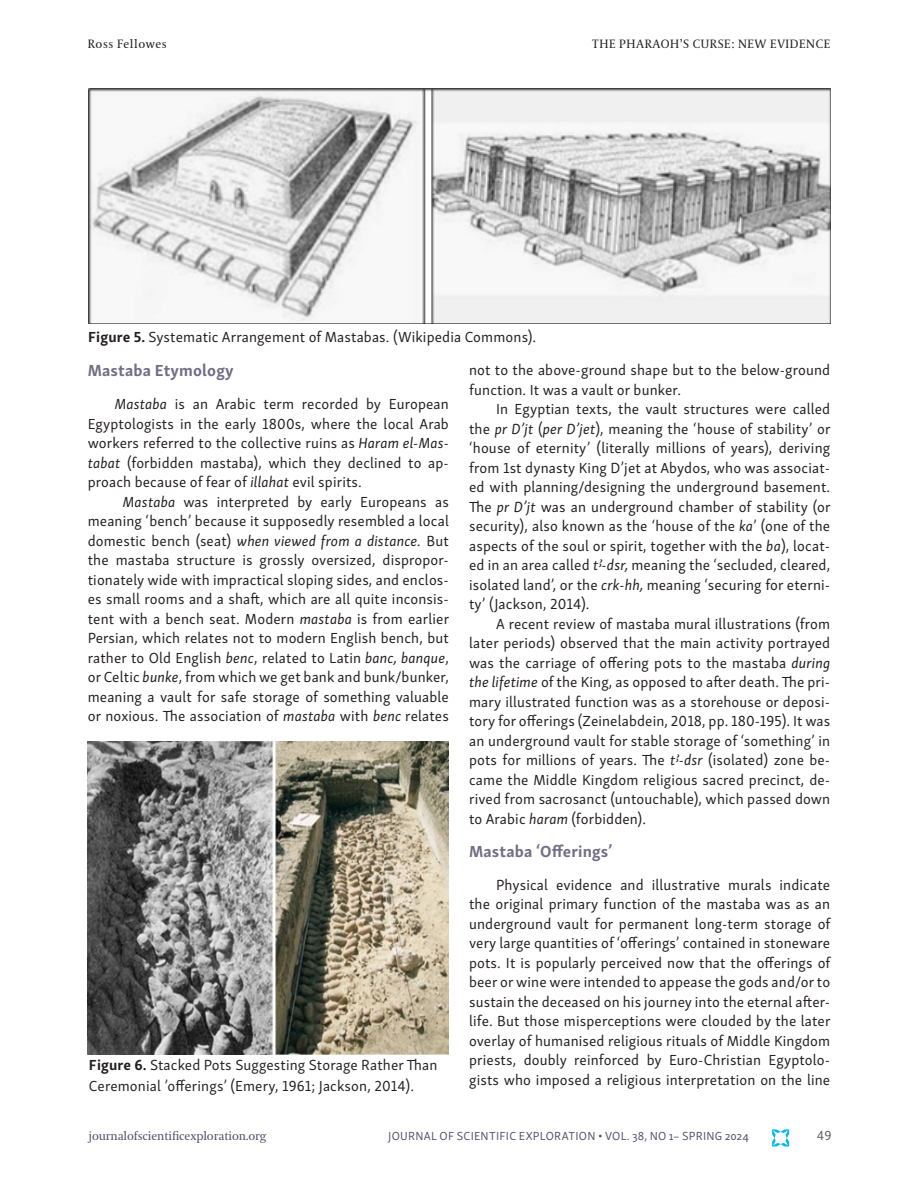
<style>
.page{position:relative;width:918px;height:1188px;background:#fff}
.page>*{position:absolute;margin:0;border:0;box-sizing:border-box;transform-origin:0 0}
.t1{font:700 16.5px "Skolar Sans PE";letter-spacing:.01em;color:#726e85}
.t2{font:15px/19.5px "Skolar Sans PE";letter-spacing:.01em;color:#231f20;text-align:justify}
.t3{font:15px/21px "Skolar Sans PE";letter-spacing:.01em;color:#222}
.t4{font:13.5px "Skolar Sans PE";color:#66605e}
.t5{font:12px "Skolar Sans PE";letter-spacing:.025em;color:#53506a}
.t6{font:12px "Coranto 2";letter-spacing:.05em;color:#231f20}
.t7{font:12px "Coranto 2";letter-spacing:-.01em;color:#53506a}
.s1{font-weight:700}
.s2{font-style:italic}
.s3{font-weight:700;color:#231f20}
.s4{color:#231f20}
.s5{font-family:"Arial";font-style:italic}
.s6{font-style:italic;color:#202122}
.s7{font-family:"Arial";font-style:italic;color:#202122}
.s8{color:#202122}
</style>
<div class="page">
<svg style="left:772px;top:1129px;width:17px;height:18px"></svg>
<img style="left:89px;top:89px;width:741px;height:235px">
<img style="left:88px;top:741px;width:360px;height:313px">
<p class="t6" style="left:88px;top:37px;width:81px">Ross Fellowes</p>
<p class="t6" style="left:592px;top:37px;width:239px">THE PHARAOH’S CURSE: NEW EVIDENCE</p>
<p class="t2" style="left:88px;top:326px;width:450px"><span class="s1">Figure 5.</span> Systematic Arrangement of Mastabas. (Wikipedia Commons).</p>
<p class="t1" style="left:88px;top:357px;width:147px">Mastaba Etymology</p>
<p class="t2" style="left:88px;top:393px;width:363px;text-indent:27px"><span class="s2">Mastaba</span> is an Arabic term recorded by European Egyptologists in the early 1800s, where the local Arab workers referred to the collective ruins as <span class="s2">Haram el-Mas&shy;tabat</span> (forbidden mastaba), which they declined to ap&shy;proach because of fear of <span class="s2">illahat</span> evil spirits.</p>
<p class="t2" style="left:88px;top:491px;width:363px;text-indent:35px"><span class="s2">Mastaba</span> was interpreted by early Europeans as meaning ‘bench’ because it supposedly resembled a local domestic bench (seat) <span class="s2">when viewed from a distance.</span> But the mastaba structure is grossly oversized, dispropor&shy;tionately wide with impractical sloping sides, and enclos&shy;es small rooms and a shaft, which are all quite inconsis&shy;tent with a bench seat. Modern <span class="s2">mastaba</span> is from earlier Persian, which relates not to modern English bench, but rather to Old English <span class="s2">benc</span>, related to Latin <span class="s2">banc, banque</span>, or Celtic <span class="s2">bunke</span>, from which we get bank and bunk/bunker, meaning a vault for safe storage of something valuable or noxious. The association of <span class="s2">mastaba</span> with <span class="s2">benc</span> relates</p>
<p class="t3" style="left:89px;top:1054px;width:350px"><span class="s3">Figure 6.</span> <span class="s4">S</span>tacked Pots Suggesting Storage Rather Than<br>Ceremonial ’offerings’ (Emery, 1961; Jackson, 2014).</p>
<p class="t2" style="left:469px;top:359px;width:363px">not to the above-ground shape but to the below-ground function. It was a vault or bunker.</p>
<p class="t2" style="left:469px;top:398px;width:363px;text-indent:27px">In Egyptian texts, the vault structures were called the <span class="s2">pr D’jt</span> (<span class="s2">per D’jet</span>), meaning the ‘house of stability’ or ‘house of eternity’ (literally millions of years), deriving from 1st dynasty King D’jet at Abydos, who was associat&shy;ed with planning/designing the underground basement.<br>The <span class="s2">pr D’jt</span> was an underground chamber of stability (or security), also known as the ‘house of the <span class="s2">ka</span>’ (one of the aspects of the soul or spirit, together with the <span class="s2">ba</span>), locat&shy;ed in an area called <span class="s2">t</span><span class="s5">ꜣ</span><span class="s2">-dsr,</span> meaning the ‘secluded, cleared, isolated land’, or the <span class="s2">crk-hh,</span> meaning ‘securing for eterni&shy;ty’ (Jackson, 2014).</p>
<p class="t2" style="left:469px;top:613px;width:363px;text-indent:27px">A recent review of mastaba mural illustrations (from later periods) observed that the main activity portrayed was the carriage of offering pots to the mastaba <span class="s2">during the lifetime</span> of the King, as opposed to after death. The pri&shy;mary illustrated function was as a storehouse or deposi&shy;tory for offerings (Zeinelabdein, 2018, pp. 180-195). It was an underground vault for stable storage of ‘something’ in pots for millions of years. The <span class="s6">t</span><span class="s7">ꜣ</span><span class="s6">-dsr</span> <span class="s8">(isolated) zone</span> be&shy;came the Middle Kingdom religious sacred precinct, de&shy;rived from sacrosanct (untouchable), which passed down to Arabic <span class="s2">haram</span> (forbidden).</p>
<p class="t1" style="left:469px;top:838px;width:145px">Mastaba ‘Offerings’</p>
<p class="t2" style="left:469px;top:874px;width:363px;text-indent:27px">Physical evidence and illustrative murals indicate the original primary function of the mastaba was as an underground vault for permanent long-term storage of very large quantities of ‘offerings’ contained in stoneware pots. It is popularly perceived now that the offerings of beer or wine were intended to appease the gods and/or to sustain the deceased on his journey into the eternal after&shy;life. But those misperceptions were clouded by the later overlay of humanised religious rituals of Middle Kingdom priests, doubly reinforced by Euro-Christian Egyptolo&shy;gists who imposed a religious interpretation on the line</p>
<p class="t7" style="left:89px;top:1129px;width:180px">journalofscientificexploration.org</p>
<p class="t5" style="left:388px;top:1127px;width:362px">JOURNAL OF SCIENTIFIC EXPLORATION • VOL. 38, NO 1– SPRING 2024</p>
<p class="t4" style="left:817px;top:1126px;width:16px">49</p>
</div>
